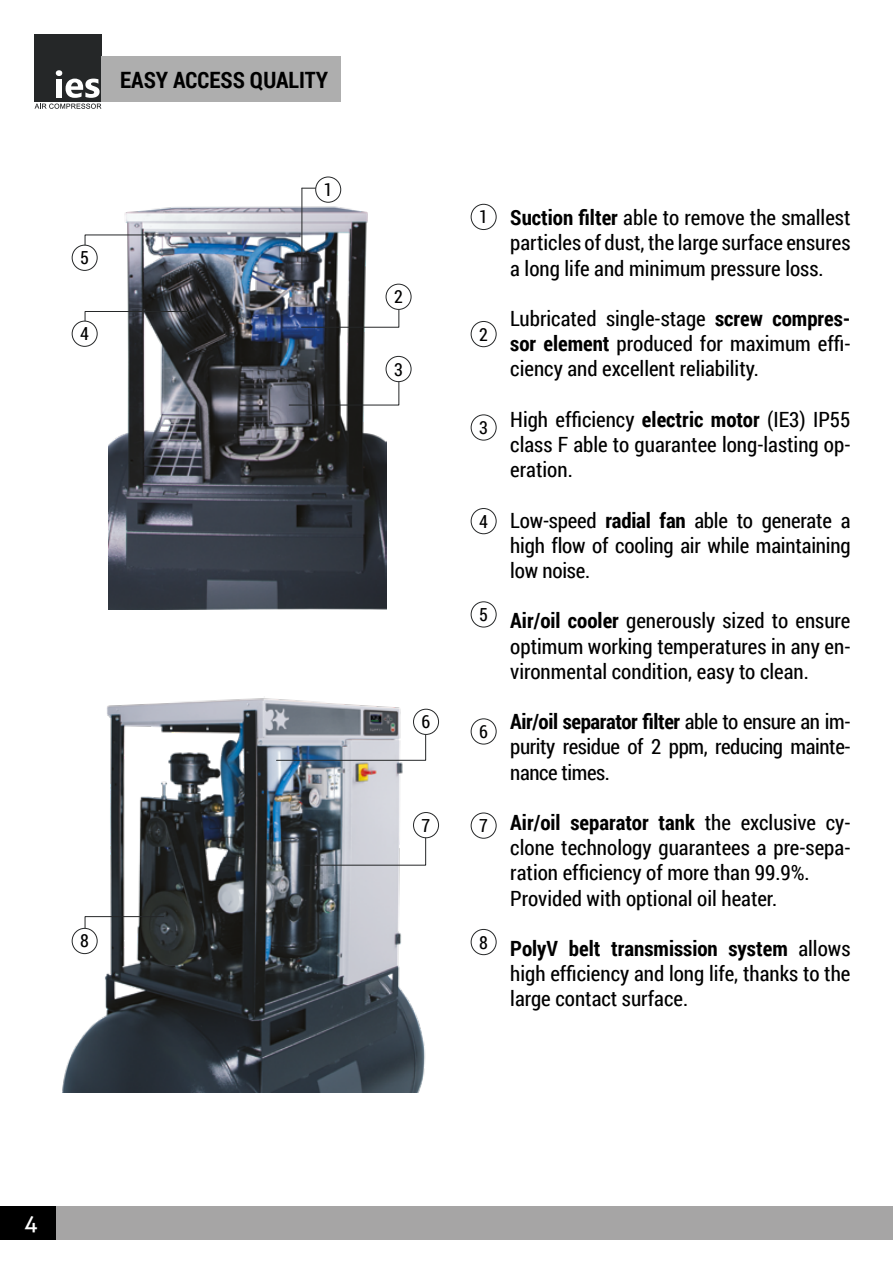
<style>
.page{position:relative;width:893px;height:1263px;background:#fff}
.page>*{position:absolute;margin:0;border:0;box-sizing:border-box;transform-origin:0 0}
.t1{font:700 22.5px "Roboto Condensed";color:#000}
.t2{font:22.5px "Aller";color:#fff}
.t3{font:21px/25.2px "Roboto Condensed";color:#000;text-align:justify}
.t4{font:18px "Roboto Condensed";color:#000}
.s1{font-weight:700}
</style>
<div class="page">
<div style="left:34px;top:34px;width:68px;height:68px;background:#252728"></div>
<svg style="left:35px;top:104px;width:66px;height:5px"></svg>
<svg style="left:56px;top:70px;width:44px;height:28px"></svg>
<div style="left:0;top:1206px;width:893px;height:33px;background:#a6a5a5"></div>
<div style="left:0;top:1206px;width:56px;height:33px;background:#000"></div>
<img style="left:62px;top:698px;width:377px;height:395px">
<img style="left:108px;top:176px;width:279px;height:433px">
<hr style="left:302px;top:188px;width:1px;height:82px;background:#252728">
<svg style="left:302px;top:188px;width:13px;height:1px"></svg>
<svg style="left:301px;top:301px;width:99px;height:27px"></svg>
<svg style="left:288px;top:371px;width:112px;height:35px"></svg>
<svg style="left:84px;top:311px;width:110px;height:22px"></svg>
<svg style="left:84px;top:234px;width:81px;height:20px"></svg>
<svg style="left:300px;top:825px;width:126px;height:41px"></svg>
<svg style="left:276px;top:720px;width:150px;height:41px;background:#a1a9b3"></svg>
<svg style="left:84px;top:916px;width:80px;height:24px"></svg>
<div style="left:72px;top:245px;width:25px;height:25px;background:#fff;border-radius:50%"></div>
<div style="left:72px;top:245px;width:25px;height:26px;border:1px solid #252728;border-radius:50%"></div>
<div style="left:316px;top:177px;width:25px;height:25px;background:#fff;border-radius:50%"></div>
<div style="left:315px;top:177px;width:26px;height:25px;border:1px solid #252728;border-radius:50%"></div>
<div style="left:72px;top:321px;width:25px;height:25px;background:#fff;border-radius:50%"></div>
<div style="left:72px;top:321px;width:25px;height:26px;border:1px solid #252728;border-radius:50%"></div>
<div style="left:386px;top:284px;width:25px;height:25px;background:#fff;border-radius:50%"></div>
<div style="left:386px;top:284px;width:25px;height:26px;border:1px solid #252728;border-radius:50%"></div>
<div style="left:386px;top:356px;width:25px;height:26px;background:#fff;border-radius:50%"></div>
<div style="left:386px;top:356px;width:25px;height:26px;border:1px solid #252728;border-radius:50%"></div>
<div style="left:413px;top:709px;width:26px;height:25px;background:#fff;border-radius:50%"></div>
<div style="left:413px;top:709px;width:26px;height:26px;border:1px solid #252728;border-radius:50%"></div>
<div style="left:413px;top:812px;width:26px;height:26px;background:#fff;border-radius:50%"></div>
<div style="left:413px;top:812px;width:26px;height:26px;border:1px solid #252728;border-radius:50%"></div>
<div style="left:72px;top:928px;width:25px;height:25px;background:#fff;border-radius:50%"></div>
<div style="left:72px;top:928px;width:25px;height:26px;border:1px solid #252728;border-radius:50%"></div>
<div style="left:471px;top:204px;width:25px;height:26px;border:1px solid #252728;border-radius:50%"></div>
<div style="left:471px;top:321px;width:25px;height:26px;border:1px solid #252728;border-radius:50%"></div>
<div style="left:471px;top:415px;width:25px;height:25px;border:1px solid #252728;border-radius:50%"></div>
<div style="left:471px;top:508px;width:25px;height:26px;border:1px solid #252728;border-radius:50%"></div>
<div style="left:471px;top:602px;width:25px;height:25px;border:1px solid #252728;border-radius:50%"></div>
<div style="left:471px;top:719px;width:25px;height:25px;border:1px solid #252728;border-radius:50%"></div>
<div style="left:471px;top:929px;width:25px;height:26px;border:1px solid #252728;border-radius:50%"></div>
<div style="left:471px;top:813px;width:25px;height:25px;border:1px solid #252728;border-radius:50%"></div>
<div style="left:101px;top:56px;width:240px;height:46px;background:#aeaeae"></div>
<p class="t1" style="left:120px;top:64px;width:209px">EASY ACCESS QUALITY</p>
<p class="t4" style="left:80px;top:245px;width:10px">5</p>
<p class="t4" style="left:80px;top:321px;width:10px">4</p>
<p class="t4" style="left:324px;top:177px;width:10px">1</p>
<p class="t4" style="left:80px;top:928px;width:10px">8</p>
<p class="t4" style="left:394px;top:284px;width:10px">2</p>
<p class="t4" style="left:394px;top:357px;width:10px">3</p>
<p class="t4" style="left:422px;top:709px;width:10px">6</p>
<p class="t4" style="left:422px;top:813px;width:10px">7</p>
<p class="t4" style="left:479px;top:204px;width:10px">1</p>
<p class="t4" style="left:479px;top:322px;width:10px">2</p>
<p class="t4" style="left:479px;top:415px;width:10px">3</p>
<p class="t4" style="left:479px;top:509px;width:10px">4</p>
<p class="t4" style="left:479px;top:602px;width:10px">5</p>
<p class="t4" style="left:479px;top:719px;width:10px">6</p>
<p class="t4" style="left:479px;top:813px;width:10px">7</p>
<p class="t4" style="left:479px;top:930px;width:10px">8</p>
<p class="t3" style="left:510px;top:204px;width:342px"><span class="s1">Suction filter</span> able to remove the smallest particles of dust, the large surface ensures a long life and minimum pressure loss.</p>
<p class="t3" style="left:510px;top:305px;width:342px">Lubricated single-stage <span class="s1">screw compres&shy;sor element</span> produced for maximum effi&shy;ciency and excellent reliability.</p>
<p class="t3" style="left:510px;top:406px;width:342px">High efficiency <span class="s1">electric motor</span> (IE3) IP55 class F able to guarantee long-lasting op&shy;eration.</p>
<p class="t3" style="left:510px;top:507px;width:342px">Low-speed <span class="s1">radial fan</span> able to generate a high flow of cooling air while maintaining low noise.</p>
<p class="t3" style="left:510px;top:608px;width:342px"><span class="s1">Air/oil cooler</span> generously sized to ensure optimum working temperatures in any en&shy;vironmental condition, easy to clean.</p>
<p class="t3" style="left:510px;top:708px;width:342px"><span class="s1">Air/oil separator filter</span> able to ensure an im&shy;purity residue of 2 ppm, reducing mainte&shy;nance times.</p>
<p class="t3" style="left:510px;top:809px;width:342px;text-align:left"><span class="s1">Air/oil separator tank</span> the exclusive cy&shy;clone technology guarantees a pre-sepa&shy;ration efficiency of more than 99.9%.<br>Provided with optional oil heater.</p>
<p class="t3" style="left:510px;top:935px;width:342px"><span class="s1">PolyV belt transmission system</span> allows high efficiency and long life, thanks to the large contact surface.</p>
<p class="t2" style="left:24px;top:1209px;width:15px">4</p>
</div>
